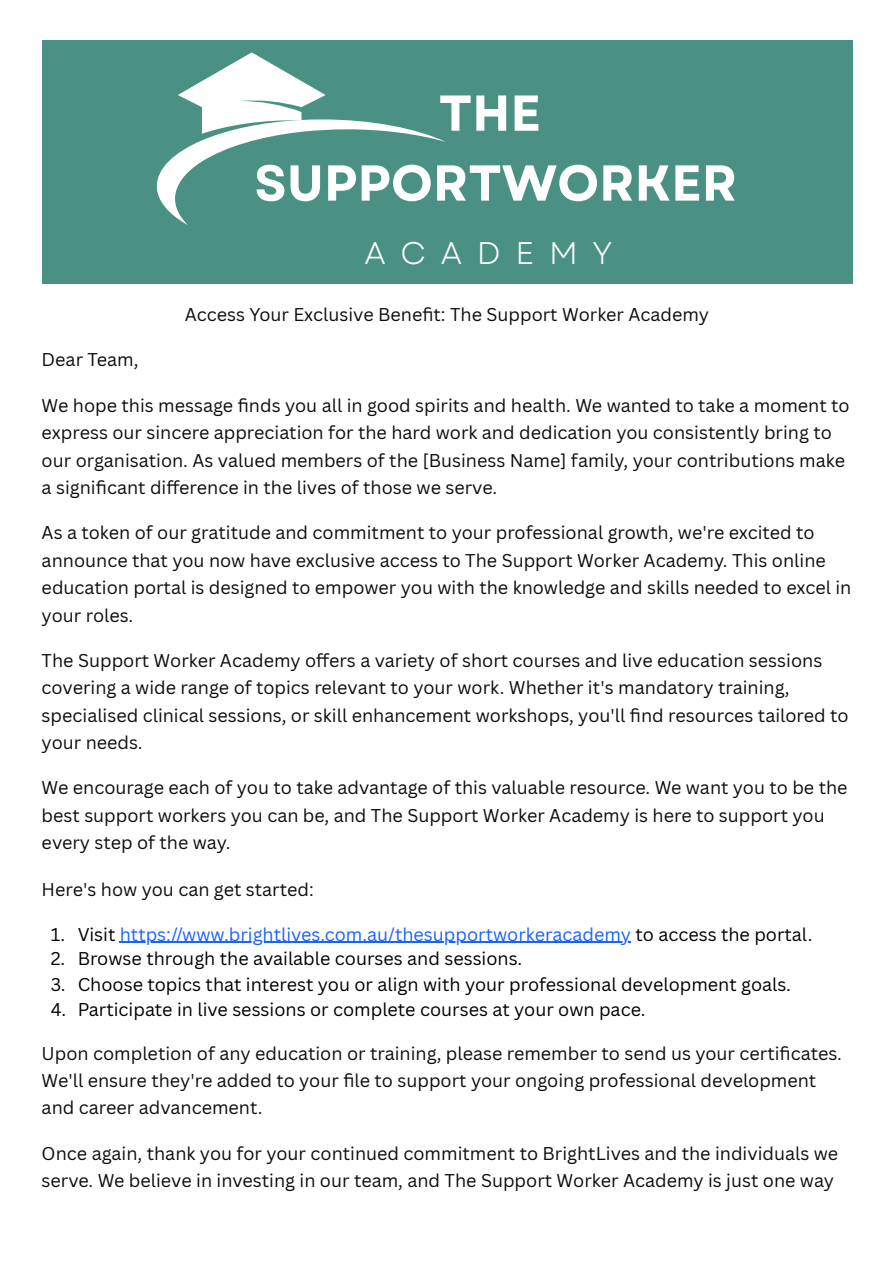
<style>
.page{position:relative;width:894px;height:1263px;background:#fff}
.page>*{position:absolute;margin:0;border:0;box-sizing:border-box;transform-origin:0 0}
.t1{font:700 50.25px "Garet";color:#fff}
.t2{font:31.2px "Garet";letter-spacing:.47em;color:#fff}
.t3{font:18px/27.5px "Canva Sans";color:#0d0d0d}
.t4{font:18px "Canva Sans";color:#000}
.t5{font:18px "Canva Sans";color:#1a62ff}
.s1{color:#000}
</style>
<div class="page">
<div style="left:42px;top:40px;width:810px;height:244px;background:#4a9183"></div>
<svg style="left:157px;top:52px;width:289px;height:173px"></svg>
<hr style="left:120px;top:942px;width:511px;height:1px;background:#1a62ff">
<p class="t1" style="left:438px;top:77px;width:104px">THE</p>
<p class="t1" style="left:254px;top:147px;width:484px">SUPPORTWORKER</p>
<p class="t2" style="left:364px;top:231px;width:249px">ACADEMY</p>
<p class="t3" style="left:185px;top:300px;width:525px">Access Your Exclusive Benefit: The Support Worker Academy</p>
<p class="t3" style="left:42px;top:345px;width:98px">Dear Team,</p>
<p class="t3" style="left:42px;top:391px;width:809px">We hope this message fi nds you all in good spirits and health. We wanted to take a moment to express our sincere appreciation for the hard work and dedication you consistently bring to our organisation. As valued members of the [Business Name] family, your contributions make a signifi cant difference in the lives of those we serve.</p>
<p class="t3" style="left:42px;top:518px;width:811px">As a token of our gratitude and commitment to your professional growth, we're excited to announce that you now have exclusive access to The Support Worker Academy. This online education portal is designed to empower you with the knowledge and skills needed to excel in your roles.</p>
<p class="t3" style="left:42px;top:646px;width:808px">The Support Worker Academy offers a variety of short courses and live education sessions covering a wide range of topics relevant to your work. Whether it's mandatory training, specialised clinical sessions, or skill enhancement workshops, you'll fi nd resources tailored to your needs.</p>
<p class="t3" style="left:42px;top:773px;width:807px">We encourage each of you to take advantage of this valuable resource. We want you to be the best support workers you can be, and The Support Worker Academy is here to support you every step of the way.</p>
<p class="t3" style="left:42px;top:875px;width:273px">Here's how you can get started:</p>
<p class="t5" style="left:51px;top:921px;width:763px"><span class="s1">1. Visit</span> https://www.brightlives.com.au/thesupportworkeracademy <span class="s1">to access the portal.</span></p>
<p class="t4" style="left:51px;top:946px;width:473px">2. Browse through the available courses and sessions.</p>
<p class="t4" style="left:51px;top:972px;width:741px">3. Choose topics that interest you or align with your professional development goals.</p>
<p class="t4" style="left:51px;top:997px;width:596px">4. Participate in live sessions or complete courses at your own pace.</p>
<p class="t3" style="left:42px;top:1039px;width:801px;line-height:27px">Upon completion of any education or training, please remember to send us your certifi cates.<br>We'll ensure they're added to your fi le to support your ongoing professional development and career advancement.</p>
<p class="t3" style="left:42px;top:1139px;width:797px;line-height:27px">Once again, thank you for your continued commitment to BrightLives and the individuals we serve. We believe in investing in our team, and The Support Worker Academy is just one way</p>
</div>
